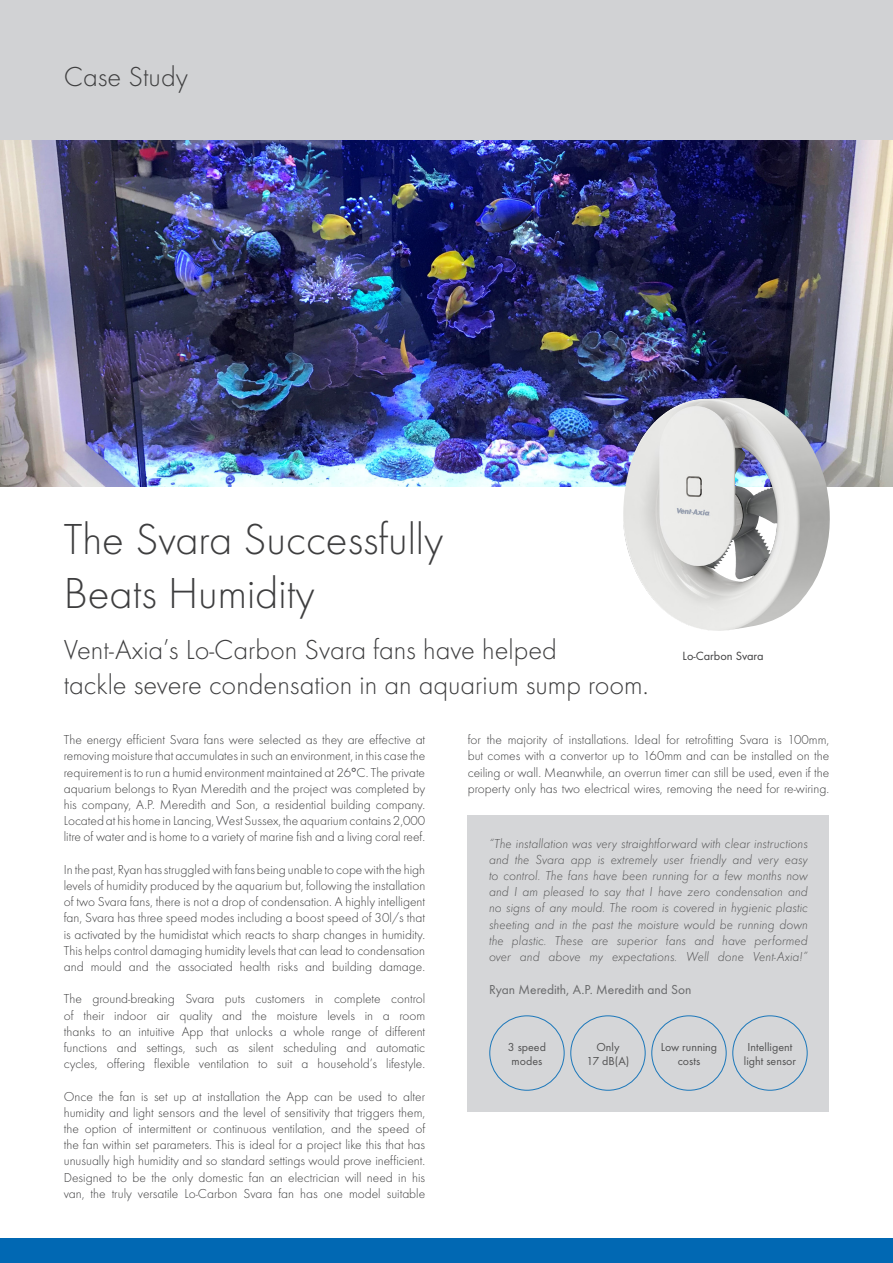
<style>
.page{position:relative;width:893px;height:1263px;background:#fff}
.page>*{position:absolute;margin:0;border:0;box-sizing:border-box;transform-origin:0 0}
.t1{font:300 45px/53.7px "Futura T";color:#3e3e3f}
.t2{font:300 28.5px/34.2px "Futura T";color:#3e3e3f}
.t3{font:300 13.5px/16.2px "Futura T";color:#3e3e3f;text-align:justify}
.t4{font:italic 300 13.5px/16.2px "Futura T";color:#3e3e3f;text-align:justify}
.t5{font:13.5px "Futura T";color:#57585a}
.t6{font:12.3px "Futura T";color:#3e3e3f}
.t7{font:12px/14.4px "Futura T";color:#3e3e3f;text-align:center}
</style>
<div class="page">
<div style="left:0;top:0;width:893px;height:140px;background:#d1d2d4"></div>
<div style="left:0;top:1239px;width:893px;height:24px;background:#0168b3"></div>
<div style="left:468px;top:816px;width:361px;height:296px;background:#d1d2d4"></div>
<div style="left:489px;top:1015px;width:75px;height:75px;border:1px solid #0168b3;border-radius:50%"></div>
<div style="left:570px;top:1015px;width:75px;height:75px;border:1px solid #0168b3;border-radius:50%"></div>
<div style="left:651px;top:1015px;width:75px;height:75px;border:1px solid #0168b3;border-radius:50%"></div>
<div style="left:732px;top:1015px;width:75px;height:75px;border:1px solid #0168b3;border-radius:50%"></div>
<img style="left:0;top:140px;width:893px;height:346px">
<img style="left:620px;top:397px;width:223px;height:234px">
<h2 class="t2" style="left:64px;top:60px;width:126px">Case Study</h2>
<h1 class="t1" style="left:64px;top:512px;width:381px">The Svara Successfully<br>Beats Humidity</h1>
<h2 class="t2" style="left:64px;top:633px;width:586px">Vent-Axia’s Lo-Carbon Svara fans have helped<br>tackle severe condensation in an aquarium sump room.</h2>
<p class="t6" style="left:683px;top:648px;width:82px">Lo-Carbon Svara</p>
<p class="t3" style="left:64px;top:731px;width:363px">The energy efficient Svara fans were selected as they are effective at removing moisture that accumulates in such an environment, in this case the requirement is to run a humid environment maintained at 26°C. The private aquarium belongs to Ryan Meredith and the project was completed by his company, A.P. Meredith and Son, a residential building company.<br>Located at his home in Lancing, West Sussex, the aquarium contains 2,000 litre of water and is home to a variety of marine fish and a living coral reef.</p>
<p class="t3" style="left:64px;top:861px;width:363px">In the past, Ryan has struggled with fans being unable to cope with the high levels of humidity produced by the aquarium but, following the installation of two Svara fans, there is not a drop of condensation. A highly intelligent fan, Svara has three speed modes including a boost speed of 30l/s that is activated by the humidistat which reacts to sharp changes in humidity.<br>This helps control damaging humidity levels that can lead to condensation and mould and the associated health risks and building damage.</p>
<p class="t3" style="left:64px;top:991px;width:363px">The ground-breaking Svara puts customers in complete control of their indoor air quality and the moisture levels in a room thanks to an intuitive App that unlocks a whole range of different functions and settings, such as silent scheduling and automatic cycles, offering flexible ventilation to suit a household’s lifestyle.</p>
<p class="t3" style="left:64px;top:1088px;width:363px">Once the fan is set up at installation the App can be used to alter humidity and light sensors and the level of sensitivity that triggers them, the option of intermittent or continuous ventilation, and the speed of the fan within set parameters. This is ideal for a project like this that has unusually high humidity and so standard settings would prove inefficient.<br>Designed to be the only domestic fan an electrician will need in his van, the truly versatile Lo-Carbon Svara fan has one model suitable</p>
<p class="t3" style="left:468px;top:731px;width:363px">for the majority of installations. Ideal for retrofitting Svara is 100mm, but comes with a convertor up to 160mm and can be installed on the ceiling or wall. Meanwhile, an overrun timer can still be used, even if the property only has two electrical wires, removing the need for re-wiring.</p>
<p class="t4" style="left:489px;top:835px;width:320px">“The installation was very straightforward with clear instructions and the Svara app is extremely user friendly and very easy to control. The fans have been running for a few months now and I am pleased to say that I have zero condensation and no signs of any mould. The room is covered in hygienic plastic sheeting and in the past the moisture would be running down the plastic. These are superior fans and have performed over and above my expectations. Well done Vent-Axia!”</p>
<p class="t5" style="left:489px;top:981px;width:204px">Ryan Meredith, A.P. Meredith and Son</p>
<p class="t7" style="left:508px;top:1039px;width:40px">3 speed modes</p>
<p class="t7" style="left:587px;top:1039px;width:44px">Only<br>17 dB(A)</p>
<p class="t7" style="left:661px;top:1039px;width:58px">Low running costs</p>
<p class="t7" style="left:744px;top:1039px;width:54px">Intelligent light sensor</p>
</div>
